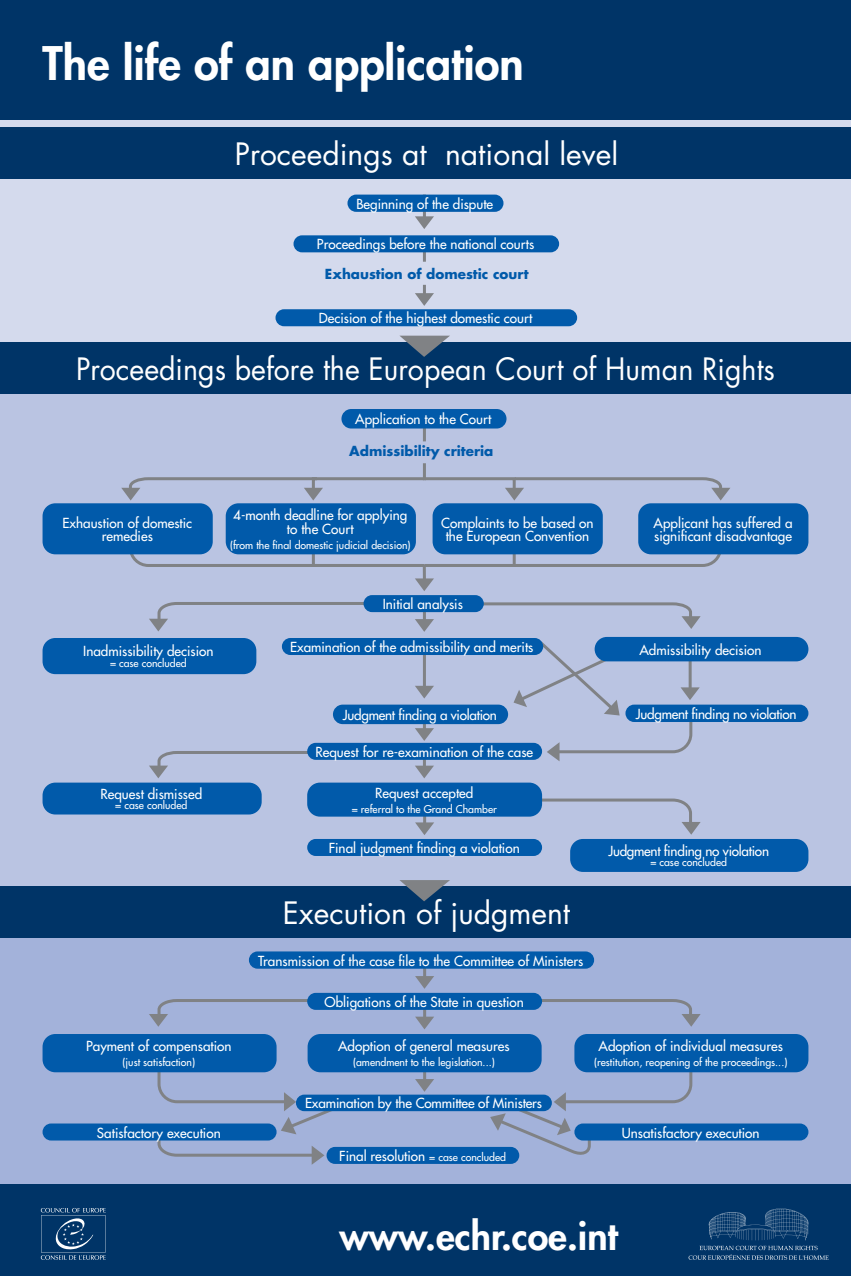
<style>
.page{position:relative;width:851px;height:1276px;background:#fff}
.page>*{position:absolute;margin:0;border:0;box-sizing:border-box;transform-origin:0 0}
.t1{font:800 45px "Futura Std";color:#fff}
.t2{font:800 37.5px "Futura Std";color:#fff}
.t3{font:30px "Futura Std";color:#fff;scale:.95 1}
.t4{font:30px "Futura Std";color:#fff}
.t5{font:500 13.5px/13.5px "Futura Std";color:#fff;text-align:center}
.t6{font:500 13.5px "Futura Std";letter-spacing:-.02em;color:#fff}
.t7{font:700 13.5px "Futura Std";color:#015aaa}
.t8{font:500 10.5px "Futura Std";color:#fff}
.s1{font-size:10.5px}
</style>
<div class="page">
<div style="left:0;top:114px;width:850px;height:241px;background:#d4daed"></div>
<div style="left:0;top:0;width:850px;height:119px;background:#003467"></div>
<div style="left:0;top:372px;width:850px;height:527px;background:#bac4e2"></div>
<div style="left:0;top:919px;width:850px;height:268px;background:#a3b2da"></div>
<div style="left:0;top:1184px;width:850px;height:92px;background:#003467"></div>
<div style="left:0;top:128px;width:850px;height:51px;background:#003467"></div>
<div style="left:0;top:342px;width:850px;height:51px;background:#003467"></div>
<div style="left:0;top:886px;width:850px;height:51px;background:#003467"></div>
<svg style="left:415px;top:1079px;width:19px;height:12px"></svg>
<hr style="left:423px;top:1057px;width:3px;height:24px;background:#808285">
<svg style="left:415px;top:1016px;width:19px;height:13px"></svg>
<hr style="left:423px;top:995px;width:3px;height:23px;background:#808285">
<svg style="left:415px;top:976px;width:19px;height:13px"></svg>
<hr style="left:423px;top:954px;width:3px;height:24px;background:#808285">
<svg style="left:156px;top:1063px;width:191px;height:101px"></svg>
<svg style="left:149px;top:998px;width:164px;height:28px"></svg>
<svg style="left:536px;top:997px;width:164px;height:29px"></svg>
<svg style="left:490px;top:1063px;width:203px;height:92px"></svg>
<div style="left:307px;top:1034px;width:234px;height:38px;background:#015aaa;border-radius:13px"></div>
<div style="left:296px;top:1094px;width:255px;height:17px;background:#015aaa;border-radius:8px"></div>
<div style="left:326px;top:1147px;width:193px;height:17px;background:#015aaa;border-radius:9px"></div>
<div style="left:43px;top:1034px;width:233px;height:38px;background:#015aaa;border-radius:13px"></div>
<div style="left:43px;top:1123px;width:233px;height:17px;background:#015aaa;border-radius:9px"></div>
<div style="left:574px;top:1034px;width:234px;height:38px;background:#015aaa;border-radius:13px"></div>
<div style="left:574px;top:1123px;width:234px;height:17px;background:#015aaa;border-radius:9px"></div>
<div style="left:249px;top:951px;width:345px;height:17px;background:#015aaa;border-radius:9px"></div>
<div style="left:307px;top:993px;width:235px;height:17px;background:#015aaa;border-radius:9px"></div>
<div style="left:43px;top:638px;width:213px;height:36px;background:#015aaa;border-radius:13px"></div>
<div style="left:307px;top:839px;width:235px;height:17px;background:#015aaa;border-radius:9px"></div>
<div style="left:570px;top:839px;width:238px;height:33px;background:#015aaa;border-radius:13px"></div>
<svg style="left:415px;top:822px;width:19px;height:13px"></svg>
<hr style="left:423px;top:800px;width:3px;height:24px;background:#808285">
<svg style="left:415px;top:765px;width:19px;height:13px"></svg>
<hr style="left:423px;top:744px;width:3px;height:23px;background:#808285">
<svg style="left:415px;top:728px;width:19px;height:13px"></svg>
<hr style="left:423px;top:706px;width:3px;height:24px;background:#808285">
<svg style="left:415px;top:619px;width:19px;height:13px"></svg>
<hr style="left:423px;top:597px;width:3px;height:24px;background:#808285">
<svg style="left:415px;top:686px;width:19px;height:12px"></svg>
<hr style="left:423px;top:651px;width:3px;height:37px;background:#808285">
<svg style="left:415px;top:578px;width:19px;height:13px"></svg>
<svg style="left:422px;top:568px;width:4px;height:12px"></svg>
<hr style="left:423px;top:463px;width:3px;height:17px;background:#808285">
<hr style="left:423px;top:424px;width:3px;height:17px;background:#808285">
<svg style="left:149px;top:751px;width:164px;height:27px"></svg>
<svg style="left:149px;top:602px;width:230px;height:29px"></svg>
<svg style="left:532px;top:797px;width:168px;height:37px"></svg>
<svg style="left:475px;top:601px;width:225px;height:28px"></svg>
<svg style="left:513px;top:638px;width:186px;height:123px"></svg>
<svg style="left:127px;top:527px;width:596px;height:41px"></svg>
<svg style="left:121px;top:477px;width:609px;height:23px"></svg>
<div style="left:307px;top:782px;width:235px;height:34px;background:#015aaa;border-radius:13px"></div>
<div style="left:43px;top:782px;width:218px;height:32px;background:#015aaa;border-radius:13px"></div>
<div style="left:307px;top:743px;width:235px;height:17px;background:#015aaa;border-radius:9px"></div>
<div style="left:333px;top:704px;width:175px;height:20px;background:#015aaa;border-radius:10px"></div>
<div style="left:625px;top:704px;width:183px;height:18px;background:#015aaa;border-radius:9px"></div>
<div style="left:282px;top:638px;width:261px;height:17px;background:#015aaa;border-radius:9px"></div>
<div style="left:363px;top:595px;width:120px;height:17px;background:#015aaa;border-radius:9px"></div>
<div style="left:43px;top:503px;width:170px;height:51px;background:#015aaa;border-radius:13px"></div>
<div style="left:432px;top:503px;width:170px;height:51px;background:#015aaa;border-radius:13px"></div>
<div style="left:638px;top:503px;width:170px;height:51px;background:#015aaa;border-radius:13px"></div>
<div style="left:226px;top:503px;width:190px;height:51px;background:#015aaa;border-radius:13px"></div>
<div style="left:594px;top:637px;width:214px;height:24px;background:#015aaa;border-radius:12px"></div>
<div style="left:341px;top:409px;width:165px;height:19px;background:#015aaa;border-radius:10px"></div>
<div style="left:275px;top:309px;width:302px;height:17px;background:#015aaa;border-radius:9px"></div>
<svg style="left:415px;top:216px;width:19px;height:13px"></svg>
<hr style="left:423px;top:195px;width:3px;height:23px;background:#808285">
<hr style="left:423px;top:244px;width:3px;height:18px;background:#808285">
<svg style="left:415px;top:285px;width:19px;height:21px"></svg>
<div style="left:347px;top:195px;width:156px;height:17px;background:#015aaa;border-radius:9px"></div>
<div style="left:293px;top:235px;width:266px;height:17px;background:#015aaa;border-radius:9px"></div>
<svg style="left:400px;top:336px;width:50px;height:21px"></svg>
<svg style="left:399px;top:880px;width:51px;height:21px"></svg>
<svg style="left:688px;top:1208px;width:140px;height:51px"></svg>
<svg style="left:41px;top:1208px;width:65px;height:51px"></svg>
<p class="t1" style="left:43px;top:35px;width:482px">The life of an application</p>
<p class="t4" style="left:235px;top:135px;width:384px">Proceedings at national level</p>
<p class="t5" style="left:356px;top:197px;width:138px">Beginning of the dispute</p>
<p class="t5" style="left:317px;top:238px;width:219px">Proceedings before the national courts</p>
<p class="t7" style="left:325px;top:265px;width:205px">Exhaustion of domestic court</p>
<p class="t5" style="left:319px;top:312px;width:215px">Decision of the highest domestic court</p>
<p class="t3" style="left:76px;top:350px;width:737px">Proceedings before the European Court of Human Rights</p>
<p class="t5" style="left:355px;top:413px;width:137px">Application to the Court</p>
<p class="t7" style="left:349px;top:442px;width:146px">Admissibility criteria</p>
<p class="t5" style="left:233px;top:508px;width:175px">4-month deadline for applying to the Court</p>
<p class="t8" style="left:230px;top:538px;width:182px">(from the final domestic judicial decision)</p>
<p class="t5" style="left:62px;top:516px;width:131px">Exhaustion of domestic remedies</p>
<p class="t5" style="left:441px;top:516px;width:154px">Complaints to be based on the European Convention</p>
<p class="t5" style="left:653px;top:516px;width:140px;text-align:left">Applicant has suffered a significant disadvantage</p>
<p class="t5" style="left:382px;top:597px;width:82px">Initial analysis</p>
<p class="t5" style="left:83px;top:645px;width:132px">Inadmissibility decision</p>
<p class="t8" style="left:110px;top:656px;width:78px">= case concluded</p>
<p class="t5" style="left:290px;top:640px;width:245px">Examination of the admissibility and merits</p>
<p class="t5" style="left:639px;top:643px;width:124px">Admissibility decision</p>
<p class="t6" style="left:343px;top:706px;width:155px">Judgment finding a violation</p>
<p class="t6" style="left:636px;top:705px;width:162px">Judgment finding no violation</p>
<p class="t5" style="left:315px;top:745px;width:219px">Request for re-examination of the case</p>
<p class="t5" style="left:100px;top:787px;width:103px">Request dismissed</p>
<p class="t8" style="left:115px;top:799px;width:74px">= case conluded</p>
<p class="t5" style="left:375px;top:786px;width:100px">Request accepted</p>
<p class="t8" style="left:352px;top:802px;width:146px">= referral to the Grand Chamber</p>
<p class="t5" style="left:329px;top:841px;width:192px">Final judgment finding a violation</p>
<p class="t6" style="left:608px;top:842px;width:162px">Judgment finding no violation</p>
<p class="t8" style="left:650px;top:856px;width:78px">= case concluded</p>
<p class="t4" style="left:283px;top:894px;width:289px">Execution of judgment</p>
<p class="t5" style="left:258px;top:954px;width:326px">Transmission of the case file to the Committee of Ministers</p>
<p class="t5" style="left:324px;top:995px;width:201px">Obligations of the State in question</p>
<p class="t5" style="left:86px;top:1039px;width:147px">Payment of compensation</p>
<p class="t8" style="left:122px;top:1055px;width:74px">(just satisfaction)</p>
<p class="t5" style="left:97px;top:1126px;width:125px">Satisfactory execution</p>
<p class="t5" style="left:338px;top:1039px;width:173px">Adoption of general measures</p>
<p class="t8" style="left:353px;top:1055px;width:143px">(amendment to the legislation...)</p>
<p class="t5" style="left:305px;top:1096px;width:238px">Examination by the Committee of Ministers</p>
<p class="t5" style="left:339px;top:1149px;width:168px">Final resolution <span class="s1">= case concluded</span></p>
<p class="t5" style="left:598px;top:1039px;width:186px">Adoption of individual measures</p>
<p class="t8" style="left:594px;top:1055px;width:195px">(restitution, reopening of the proceedings...)</p>
<p class="t5" style="left:621px;top:1126px;width:139px">Unsatisfactory execution</p>
<p class="t2" style="left:339px;top:1212px;width:280px">www.echr.coe.int</p>
</div>
